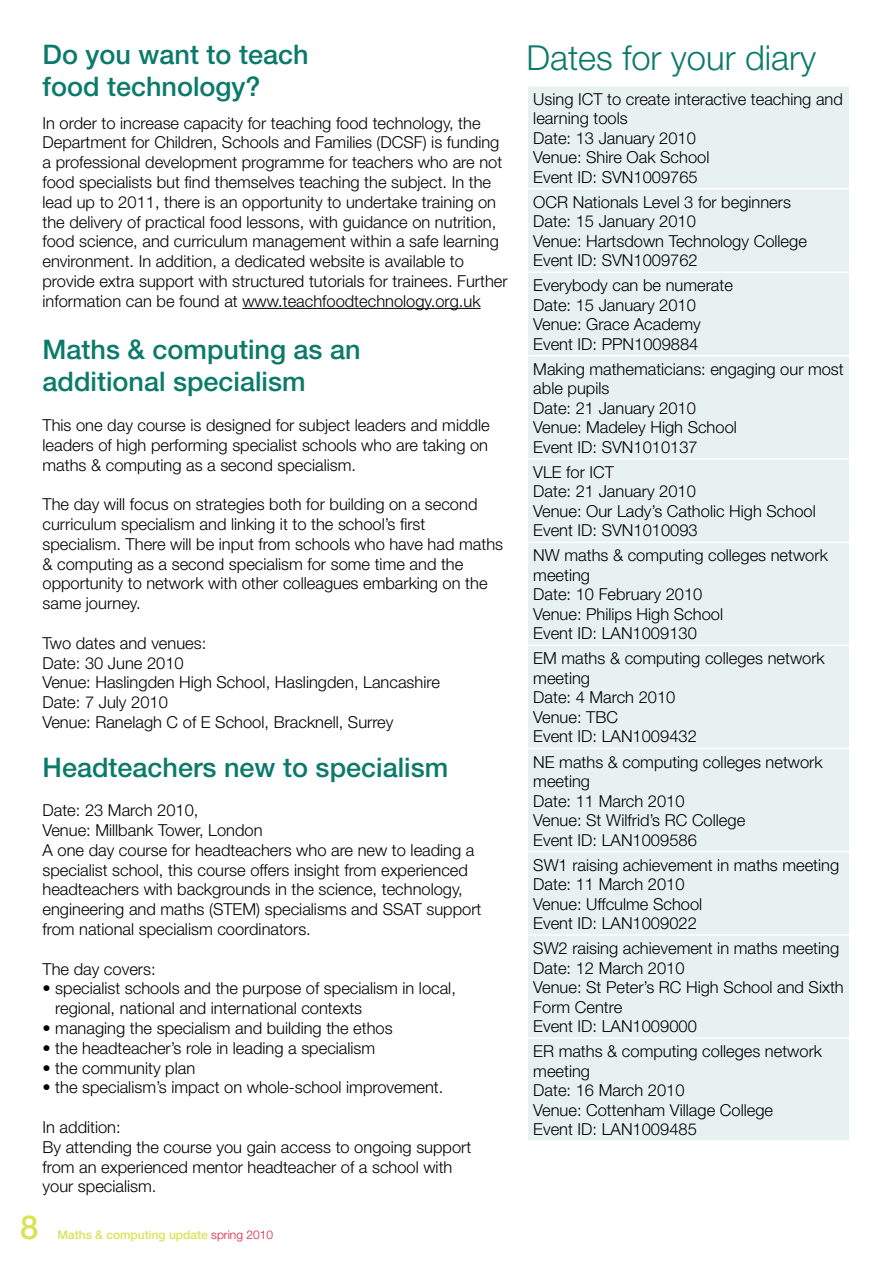
<style>
.page{position:relative;width:893px;height:1263px;background:#fff}
.page>*{position:absolute;margin:0;border:0;box-sizing:border-box;transform-origin:0 0}
.t1{font:300 34.5px "Helvetica Neue";color:#0b7a6a}
.t2{font:500 27px/32.4px "Helvetica Neue";color:#0b7a6a}
.t3{font:300 16.5px/19.5px "Helvetica Neue";color:#000}
.t4{font:500 12px "Helvetica Neue";color:#dae252}
.s1{font-size:33px}
.s2{font-weight:300;color:#da1f3d}
</style>
<div class="page">
<hr style="left:242px;top:308px;width:239px;height:1px;background:#000">
<div style="left:528px;top:86px;width:321px;height:1054px;background:#e7f2f0"></div>
<hr style="left:526px;top:188px;width:324px;height:1px;background:#fff">
<hr style="left:526px;top:272px;width:324px;height:1px;background:#fff">
<hr style="left:526px;top:355px;width:324px;height:2px;background:#fff">
<hr style="left:526px;top:458px;width:324px;height:2px;background:#fff">
<hr style="left:526px;top:542px;width:324px;height:1px;background:#fff">
<hr style="left:526px;top:645px;width:324px;height:1px;background:#fff">
<hr style="left:526px;top:748px;width:324px;height:1px;background:#fff">
<hr style="left:526px;top:851px;width:324px;height:1px;background:#fff">
<hr style="left:526px;top:934px;width:324px;height:2px;background:#fff">
<hr style="left:526px;top:1037px;width:324px;height:2px;background:#fff">
<h2 class="t2" style="left:43px;top:37px;width:268px">Do you want to teach food technology?</h2>
<p class="t3" style="left:43px;top:112px;width:467px">In order to increase capacity for teaching food technology, the Department for Children, Schools and Families (DCSF) is funding a professional development programme for teachers who are not food specialists but find themselves teaching the subject. In the lead up to 2011, there is an opportunity to undertake training on the delivery of practical food lessons, with guidance on nutrition, food science, and curriculum management within a safe learning environment. In addition, a dedicated website is available to provide extra support with structured tutorials for trainees. Further information can be found at www.teachfoodtechnology.org.uk</p>
<h2 class="t2" style="left:43px;top:333px;width:320px">Maths &amp; computing as an additional specialism</h2>
<p class="t3" style="left:43px;top:415px;width:449px;text-align:justify">This one day course is designed for subject leaders and middle leaders of high performing specialist schools who are taking on maths &amp; computing as a second specialism.</p>
<p class="t3" style="left:43px;top:494px;width:462px">The day will focus on strategies both for building on a second curriculum specialism and linking it to the school’s first specialism. There will be input from schools who have had maths &amp; computing as a second specialism for some time and the opportunity to network with other colleagues embarking on the same journey.</p>
<p class="t3" style="left:43px;top:633px;width:399px">Two dates and venues:<br>Date: 30 June 2010<br>Venue: Haslingden High School, Haslingden, Lancashire<br>Date: 7 July 2010<br>Venue: Ranelagh C of E School, Bracknell, Surrey</p>
<h2 class="t2" style="left:43px;top:750px;width:407px">Headteachers new to specialism</h2>
<p class="t3" style="left:43px;top:800px;width:440px">Date: 23 March 2010,<br>Venue: Millbank Tower, London<br>A one day course for headteachers who are new to leading a specialist school, this course offers insight from experienced headteachers with backgrounds in the science, technology, engineering and maths (STEM) specialisms and SSAT support from national specialism coordinators.</p>
<p class="t3" style="left:43px;top:959px;width:115px">The day covers:</p>
<p class="t3" style="left:55px;top:978px;width:402px;text-indent:-13px">• specialist schools and the purpose of specialism in local, regional, national and international contexts</p>
<p class="t3" style="left:43px;top:1018px;width:352px">• managing the specialism and building the ethos</p>
<p class="t3" style="left:43px;top:1038px;width:334px">• the headteacher’s role in leading a specialism</p>
<p class="t3" style="left:43px;top:1058px;width:154px">• the community plan</p>
<p class="t3" style="left:43px;top:1077px;width:402px">• the specialism’s impact on whole-school improvement.</p>
<p class="t3" style="left:43px;top:1117px;width:430px">In addition:<br>By attending the course you gain access to ongoing support from an experienced mentor headteacher of a school with your specialism.</p>
<p class="t4" style="left:20px;top:1227px;width:254px"><span class="s1">8</span> Maths &amp; computing update <span class="s2">spring 2010</span></p>
<h1 class="t1" style="left:526px;top:37px;width:291px">Dates for your diary</h1>
<p class="t3" style="left:533px;top:89px;width:311px">Using ICT to create interactive teaching and learning tools<br>Date: 13 January 2010<br>Venue: Shire Oak School<br>Event ID: SVN1009765</p>
<p class="t3" style="left:533px;top:192px;width:275px">OCR Nationals Level 3 for beginners<br>Date: 15 January 2010<br>Venue: Hartsdown Technology College<br>Event ID: SVN1009762</p>
<p class="t3" style="left:533px;top:275px;width:201px">Everybody can be numerate<br>Date: 15 January 2010<br>Venue: Grace Academy<br>Event ID: PPN1009884</p>
<p class="t3" style="left:533px;top:359px;width:312px">Making mathematicians: engaging our most able pupils<br>Date: 21 January 2010<br>Venue: Madeley High School<br>Event ID: SVN1010137</p>
<p class="t3" style="left:533px;top:462px;width:284px">VLE for ICT<br>Date: 21 January 2010<br>Venue: Our Lady’s Catholic High School<br>Event ID: SVN1010093</p>
<p class="t3" style="left:533px;top:545px;width:296px">NW maths &amp; computing colleges network meeting<br>Date: 10 February 2010<br>Venue: Philips High School<br>Event ID: LAN1009130</p>
<p class="t3" style="left:533px;top:648px;width:293px">EM maths &amp; computing colleges network meeting<br>Date: 4 March 2010<br>Venue: TBC<br>Event ID: LAN1009432</p>
<p class="t3" style="left:533px;top:751px;width:291px">NE maths &amp; computing colleges network meeting<br>Date: 11 March 2010<br>Venue: St Wilfrid’s RC College<br>Event ID: LAN1009586</p>
<p class="t3" style="left:533px;top:854px;width:307px">SW1 raising achievement in maths meeting<br>Date: 11 March 2010<br>Venue: Uffculme School<br>Event ID: LAN1009022</p>
<p class="t3" style="left:533px;top:938px;width:312px">SW2 raising achievement in maths meeting<br>Date: 12 March 2010<br>Venue: St Peter’s RC High School and Sixth<br>Form Centre<br>Event ID: LAN1009000</p>
<p class="t3" style="left:533px;top:1041px;width:290px">ER maths &amp; computing colleges network meeting<br>Date: 16 March 2010<br>Venue: Cottenham Village College<br>Event ID: LAN1009485</p>
</div>
